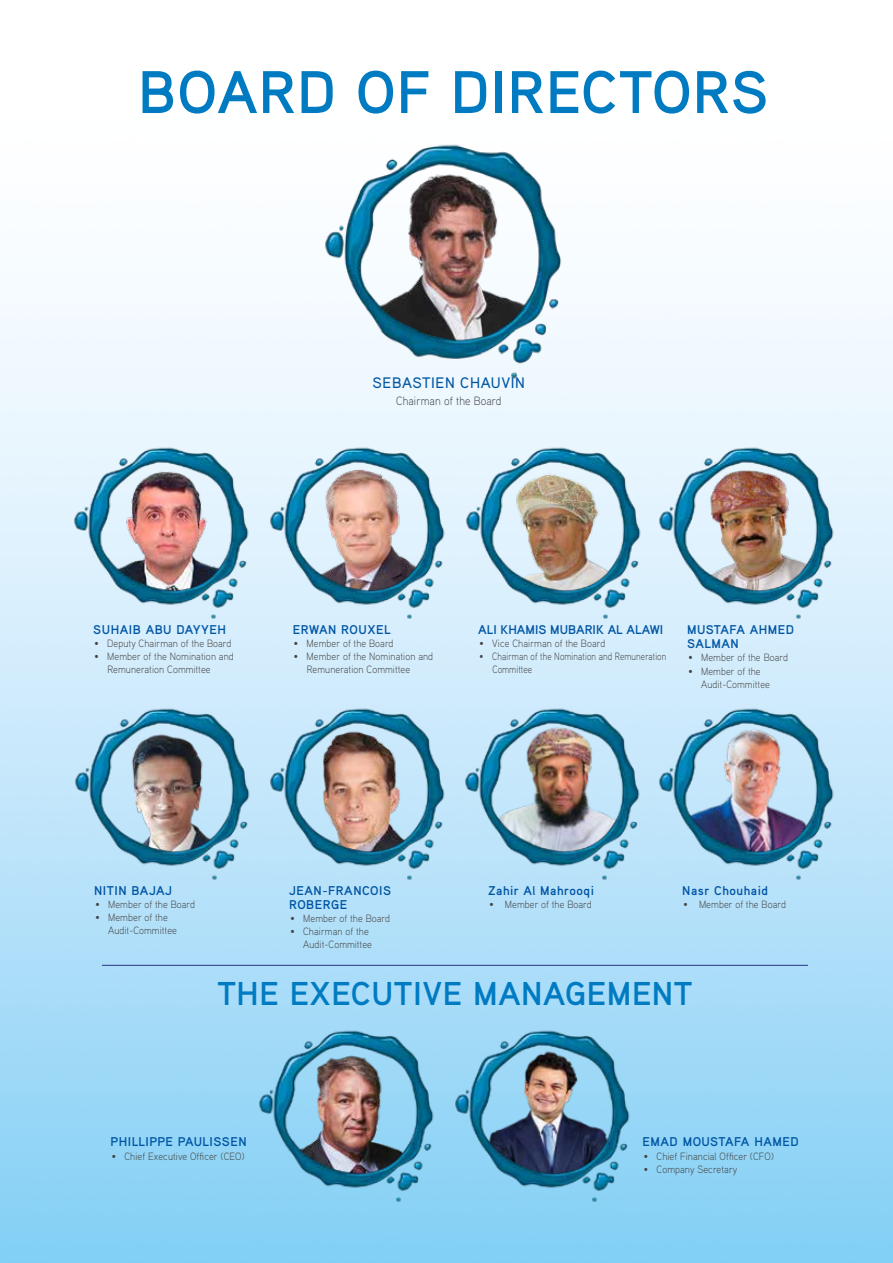
<style>
.page{position:relative;width:893px;height:1263px;background:#fff}
.page>*{position:absolute;margin:0;border:0;box-sizing:border-box;transform-origin:0 0}
.t1{font:700 60px "Aaux Pro OT";letter-spacing:.015em;color:#007bc2}
.t2{font:700 33px "Aaux Pro OT";letter-spacing:.015em;color:#007bc2}
.t3{font:500 15.15px "Aaux Pro OT";letter-spacing:.04em;color:#0055a3}
.t4{font:700 12.75px/14.5px "Aaux Pro OT";letter-spacing:.04em;color:#0055a3}
.t5{font:700 12.75px "Aaux Pro OT";color:#0055a3}
.t6{font:300 12px "Aaux Pro OT";letter-spacing:.01em;color:#424241;scale:.95 1}
.t7{font:300 10.5px/13.2px "Aaux Pro OT";letter-spacing:.01em;color:#424241;scale:.95 1}
.t8{font:300 10.5px/13.2px "Aaux Pro OT";letter-spacing:.01em;color:#424241;scale:.86 1}
</style>
<div class="page">
<hr style="left:212px;top:68px;width:595px;height:1px;background:#009fe3">
<img style="left:322px;top:144px;width:249px;height:242px">
<img style="left:72px;top:441px;width:183px;height:183px">
<img style="left:268px;top:441px;width:183px;height:183px">
<img style="left:464px;top:441px;width:182px;height:183px">
<img style="left:657px;top:441px;width:183px;height:183px">
<img style="left:73px;top:702px;width:183px;height:183px">
<img style="left:268px;top:702px;width:183px;height:183px">
<hr style="left:102px;top:965px;width:706px;height:1px;background:#283583">
<img style="left:258px;top:1024px;width:182px;height:183px">
<img style="left:453px;top:1024px;width:183px;height:183px">
<img style="left:463px;top:702px;width:183px;height:183px">
<img style="left:657px;top:702px;width:183px;height:183px">
<h1 class="t1" style="left:138px;top:54px;width:632px">BOARD OF DIRECTORS</h1>
<h3 class="t3" style="left:373px;top:373px;width:154px">SEBASTIEN CHAUVIN</h3>
<p class="t6" style="left:396px;top:393px;width:113px">Chairman of the Board</p>
<p class="t4" style="left:93px;top:622px;width:134px">SUHAIB ABU DAYYEH</p>
<p class="t7" style="left:95px;top:636px;width:146px">• Deputy Chairman of the Board</p>
<p class="t7" style="left:107px;top:650px;width:135px;text-indent:-13px">• Member of the Nomination and<br>Remuneration Committee</p>
<p class="t4" style="left:293px;top:622px;width:99px">ERWAN ROUXEL</p>
<p class="t7" style="left:294px;top:636px;width:106px">• Member of the Board</p>
<p class="t7" style="left:307px;top:650px;width:135px;text-indent:-13px">• Member of the Nomination and<br>Remuneration Committee</p>
<p class="t5" style="left:478px;top:621px;width:187px">ALI KHAMIS MUBARIK AL ALAWI</p>
<p class="t7" style="left:480px;top:636px;width:134px">• Vice Chairman of the Board</p>
<p class="t8" style="left:492px;top:650px;width:204px;text-indent:-13px">• Chairman of the Nomination and Remuneration<br>Committee</p>
<p class="t4" style="left:687px;top:621px;width:109px">MUSTAFA AHMED<br>SALMAN</p>
<p class="t7" style="left:688px;top:651px;width:106px">• Member of the Board</p>
<p class="t7" style="left:701px;top:664px;width:74px;text-indent:-13px">• Member of the<br>Audit-Committee</p>
<p class="t4" style="left:94px;top:882px;width:79px">NITIN BAJAJ</p>
<p class="t7" style="left:95px;top:897px;width:106px">• Member of the Board</p>
<p class="t7" style="left:108px;top:910px;width:74px;text-indent:-13px">• Member of the<br>Audit-Committee</p>
<p class="t4" style="left:289px;top:883px;width:103px;line-height:14px">JEAN-FRANCOIS<br>ROBERGE</p>
<p class="t7" style="left:290px;top:911px;width:106px">• Member of the Board</p>
<p class="t7" style="left:303px;top:924px;width:74px;text-indent:-13px">• Chairman of the<br>Audit-Committee</p>
<p class="t4" style="left:488px;top:882px;width:108px">Zahir Al Mahrooqi</p>
<p class="t7" style="left:489px;top:897px;width:109px">• Member of the Board</p>
<p class="t4" style="left:682px;top:882px;width:87px">Nasr Chouhaid</p>
<p class="t7" style="left:683px;top:897px;width:109px">• Member of the Board</p>
<h2 class="t2" style="left:217px;top:972px;width:476px">THE EXECUTIVE MANAGEMENT</h2>
<p class="t4" style="left:110px;top:1134px;width:138px">PHILLIPPE PAULISSEN</p>
<p class="t7" style="left:112px;top:1149px;width:141px">• Chief Executive Officer (CEO)</p>
<p class="t4" style="left:643px;top:1134px;width:158px">EMAD MOUSTAFA HAMED</p>
<p class="t7" style="left:644px;top:1149px;width:139px">• Chief Financial Officer (CFO)</p>
<p class="t7" style="left:644px;top:1162px;width:100px">• Company Secretary</p>
</div>
